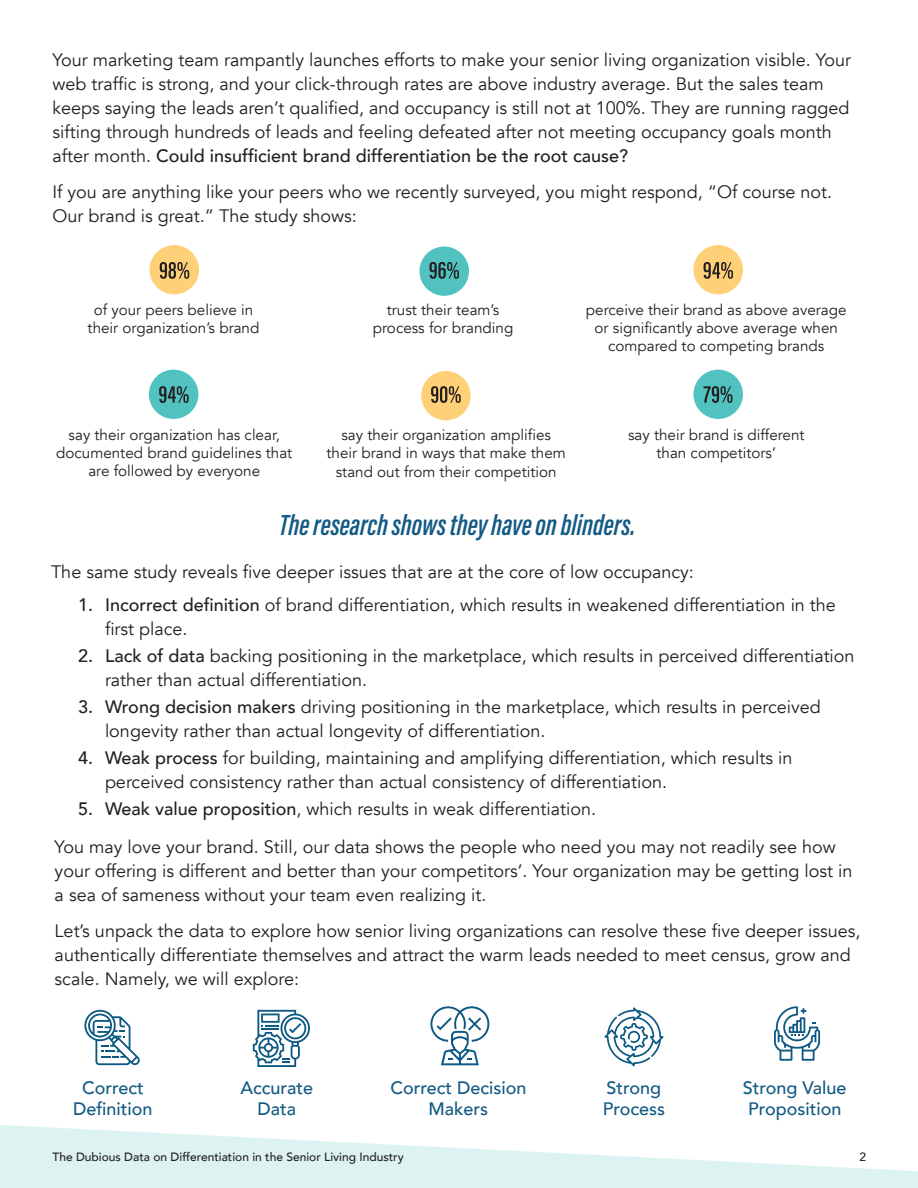
<style>
.page{position:relative;width:918px;height:1188px;background:#fff}
.page>*{position:absolute;margin:0;border:0;box-sizing:border-box;transform-origin:0 0}
.t1{font:italic 600 30px "Acumin Pro Extra Cond";color:#135a84}
.t2{font:18px/24px "Avenir";color:#231f20}
.t3{font:500 18px/21px "Avenir";color:#135a84;text-align:center}
.t4{font:15.15px/18.1px "Avenir";color:#231f20;text-align:center}
.t5{font:500 12px "Avenir";color:#231f20}
.s1{font-weight:500}
</style>
<div class="page">
<svg style="left:0;top:1125px;width:918px;height:63px;fill:#dcf3f2"></svg>
<div style="left:150px;top:245px;width:49px;height:49px;background:#fed078;border-radius:50%"></div>
<div style="left:419px;top:247px;width:50px;height:49px;background:#51c2c0;border-radius:50%"></div>
<div style="left:693px;top:245px;width:50px;height:49px;background:#fed078;border-radius:50%"></div>
<div style="left:149px;top:370px;width:49px;height:49px;background:#51c2c0;border-radius:50%"></div>
<div style="left:421px;top:371px;width:50px;height:49px;background:#fed078;border-radius:50%"></div>
<div style="left:693px;top:370px;width:50px;height:49px;background:#51c2c0;border-radius:50%"></div>
<svg style="left:160px;top:262px;width:29px;height:17px"></svg>
<svg style="left:429px;top:262px;width:30px;height:17px"></svg>
<svg style="left:704px;top:262px;width:29px;height:17px"></svg>
<svg style="left:159px;top:386px;width:30px;height:17px"></svg>
<svg style="left:431px;top:386px;width:30px;height:17px"></svg>
<svg style="left:704px;top:386px;width:28px;height:17px"></svg>
<svg style="left:774px;top:1006px;width:46px;height:55px"></svg>
<svg style="left:604px;top:1007px;width:59px;height:59px"></svg>
<svg style="left:253px;top:1010px;width:57px;height:57px"></svg>
<svg style="left:84px;top:1010px;width:56px;height:55px"></svg>
<svg style="left:430px;top:1006px;width:59px;height:59px"></svg>
<p class="t2" style="left:52px;top:48px;width:800px">Your marketing team rampantly launches efforts to make your senior living organization visible. Your web traffic is strong, and your click-through rates are above industry average. But the sales team keeps saying the leads aren’t qualified, and occupancy is still not at 100%. They are running ragged sifting through hundreds of leads and feeling defeated after not meeting occupancy goals month after month. <span class="s1">Could insufficient brand differentiation be the root cause?</span></p>
<p class="t2" style="left:52px;top:180px;width:781px">If you are anything like your peers who we recently surveyed, you might respond, “Of course not.<br>Our brand is great.” The study shows:</p>
<p class="t4" style="left:88px;top:301px;width:173px">of your peers believe in their organization’s brand</p>
<p class="t4" style="left:373px;top:301px;width:142px">trust their team’s process for branding</p>
<p class="t4" style="left:586px;top:301px;width:262px">perceive their brand as above average or significantly above average when compared to competing brands</p>
<p class="t4" style="left:56px;top:426px;width:238px">say their organization has clear, documented brand guidelines that are followed by everyone</p>
<p class="t4" style="left:327px;top:426px;width:241px">say their organization amplifies their brand in ways that make them stand out from their competition</p>
<p class="t4" style="left:628px;top:426px;width:178px">say their brand is different than competitors’</p>
<h1 class="t1" style="left:280px;top:506px;width:357px">The research shows they have on blinders.</h1>
<p class="t2" style="left:51px;top:560px;width:644px">The same study reveals five deeper issues that are at the core of low occupancy:</p>
<p class="t2" style="left:105px;top:593px;width:732px;text-indent:-27px"><span class="s1">1. Incorrect definition</span> of brand differentiation, which results in weakened differentiation in the first place.</p>
<p class="t2" style="left:105px;top:644px;width:751px;text-indent:-27px"><span class="s1">2. Lack of data</span> backing positioning in the marketplace, which results in perceived differentiation rather than actual differentiation.</p>
<p class="t2" style="left:105px;top:695px;width:717px;text-indent:-27px"><span class="s1">3. Wrong decision makers</span> driving positioning in the marketplace, which results in perceived longevity rather than actual longevity of differentiation.</p>
<p class="t2" style="left:105px;top:746px;width:689px;text-indent:-27px"><span class="s1">4. Weak process</span> for building, maintaining and amplifying differentiation, which results in perceived consistency rather than actual consistency of differentiation.</p>
<p class="t2" style="left:78px;top:797px;width:520px"><span class="s1">5. Weak value proposition</span>, which results in weak differentiation.</p>
<p class="t2" style="left:55px;top:835px;width:799px">You may love your brand. Still, our data shows the people who need you may not readily see how your offering is different and better than your competitors’. Your organization may be getting lost in a sea of sameness without your team even realizing it.</p>
<p class="t2" style="left:55px;top:919px;width:807px">Let’s unpack the data to explore how senior living organizations can resolve these five deeper issues, authentically differentiate themselves and attract the warm leads needed to meet census, grow and scale. Namely, we will explore:</p>
<p class="t3" style="left:73px;top:1076px;width:81px">Correct<br>Definition</p>
<p class="t3" style="left:241px;top:1076px;width:74px">Accurate<br>Data</p>
<p class="t3" style="left:390px;top:1076px;width:138px">Correct Decision<br>Makers</p>
<p class="t3" style="left:603px;top:1076px;width:64px;text-align:left">Strong<br>Process</p>
<p class="t3" style="left:743px;top:1076px;width:105px;text-align:left">Strong Value<br>Proposition</p>
<p class="t5" style="left:52px;top:1146px;width:353px">The Dubious Data on Differentiation in the Senior Living Industry</p>
<p class="t5" style="left:859px;top:1146px;width:8px">2</p>
</div>
